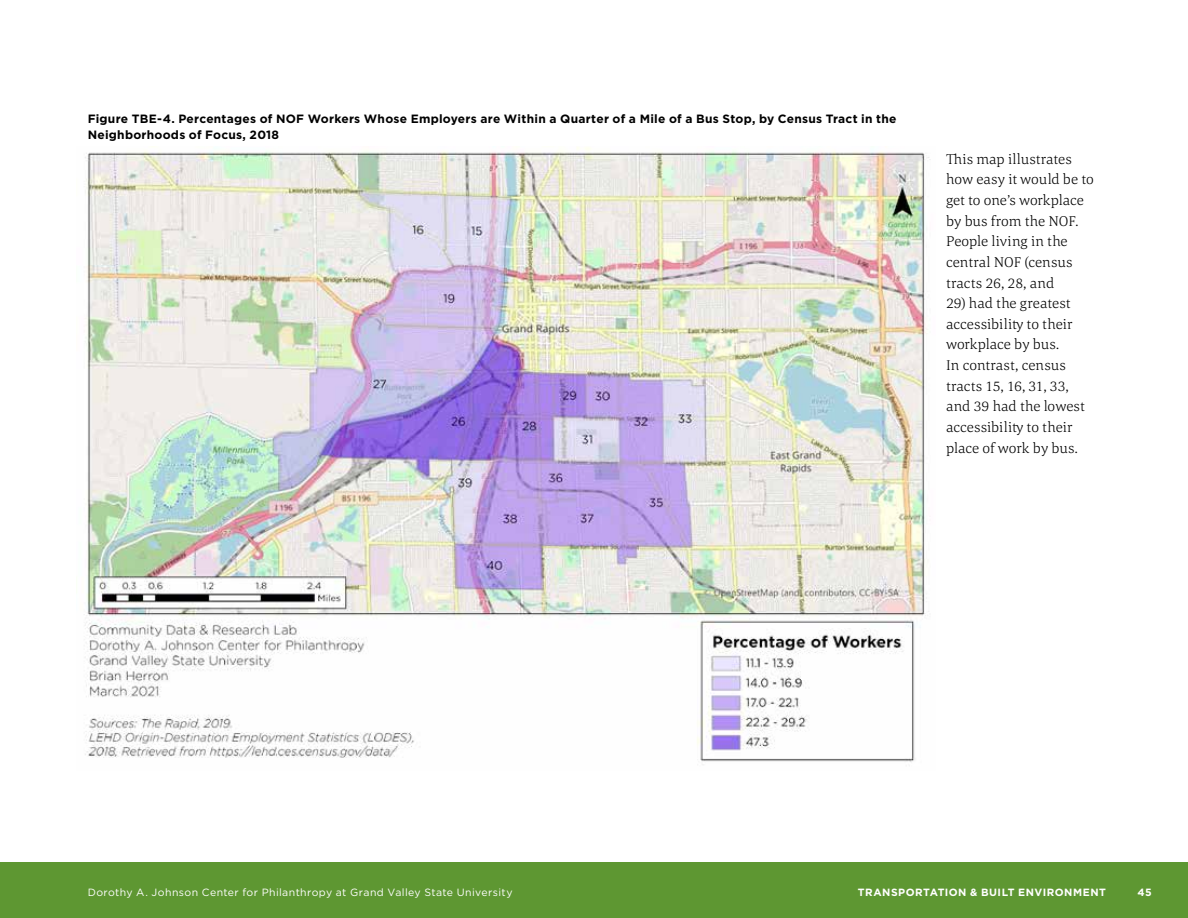
<style>
.page{position:relative;width:1188px;height:918px;background:#fff}
.page>*{position:absolute;margin:0;border:0;box-sizing:border-box;transform-origin:0 0}
.t1{font:300 14.7px/20.5px "Corda";letter-spacing:.005em;color:#000}
.t2{font:700 12px/15.8px "Gotham";letter-spacing:.02em;color:#000}
.t3{font:10.5px "Gotham";letter-spacing:.04em;color:#fff}
.t4{font:700 10.5px "Gotham";letter-spacing:.045em;color:#fff}
</style>
<div class="page">
<div style="left:0;top:862px;width:1188px;height:56px;background:#5e9732"></div>
<img style="left:85px;top:146px;width:846px;height:619px">
<p class="t2" style="left:88px;top:111px;width:810px">Figure TBE-4. Percentages of NOF Workers Whose Employers are Within a Quarter of a Mile of a Bus Stop, by Census Tract in the<br>Neighborhoods of Focus, 2018</p>
<p class="t1" style="left:946px;top:148px;width:149px">This map illustrates how easy it would be to get to one’s workplace by bus from the NOF.<br>People living in the central NOF (census tracts 26, 28, and</p>
<p class="t1" style="left:946px;top:293px;width:140px">29) had the greatest accessibility to their workplace by bus.<br>In contrast, census tracts 15, 16, 31, 33, and 39 had the lowest accessibility to their place of work by bus.</p>
<p class="t3" style="left:88px;top:885px;width:426px">Dorothy A. Johnson Center for Philanthropy at Grand Valley State University</p>
<p class="t4" style="left:858px;top:886px;width:249px">TRANSPORTATION &amp; BUILT ENVIRONMENT</p>
<p class="t4" style="left:1138px;top:886px;width:16px">45</p>
</div>
